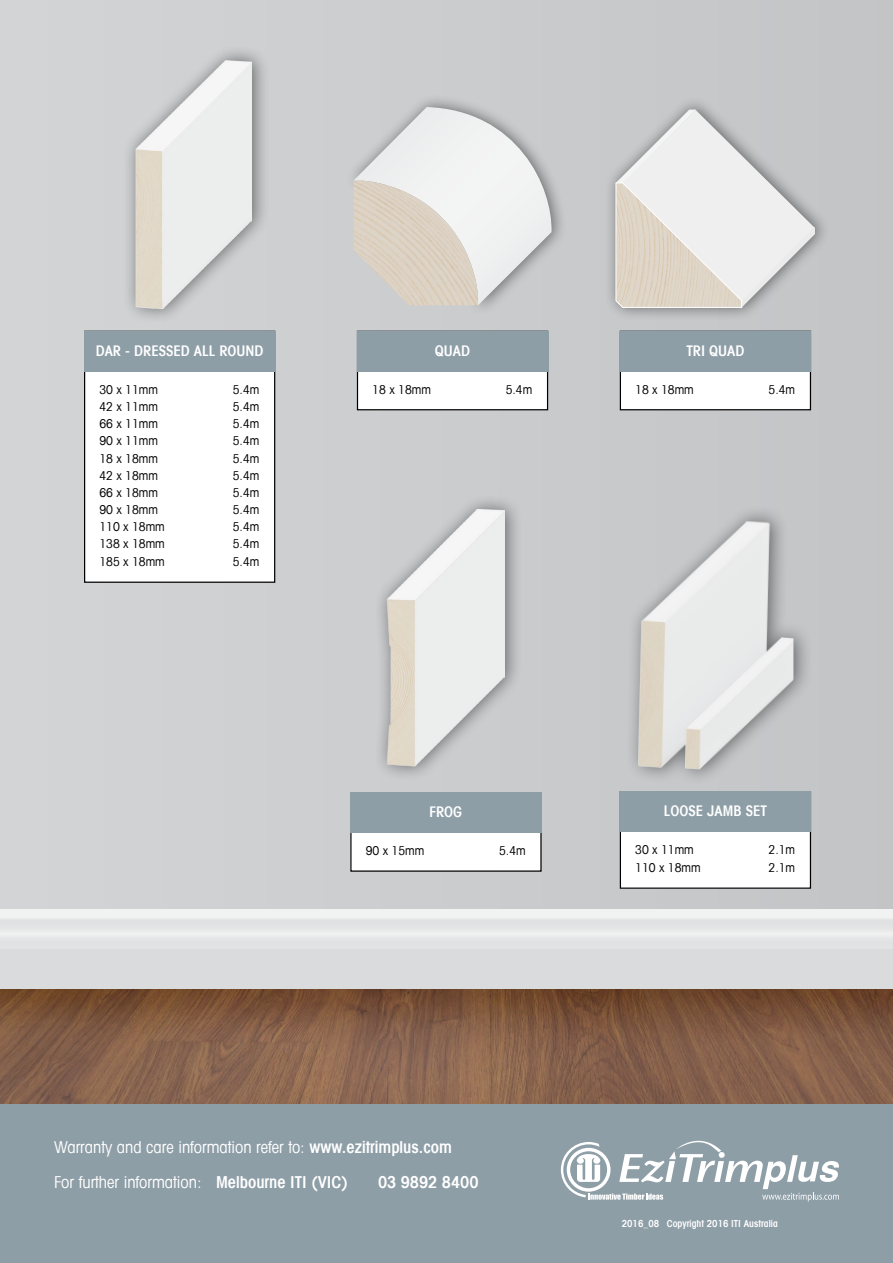
<style>
.page{position:relative;width:893px;height:1263px;background:#fff}
.page>*{position:absolute;margin:0;border:0;box-sizing:border-box;transform-origin:0 0}
.t1{font:condensed 16.5px "Avant Garde LT";color:#fff}
.t2{font:600 condensed 16.5px "Avant Garde LT";color:#fff}
.t3{font:600 condensed 14.7px "Avant Garde LT";color:#fff}
.t4{font:condensed 12.3px "Avant Garde LT";color:#000}
.t5{font:600 condensed 9.75px "Avant Garde LT";color:#fff}
.s1{font-weight:600}
</style>
<div class="page">
<img style="left:0;top:989px;width:893px;height:116px">
<div style="left:0;top:0;width:893px;height:908px;background:#ccced0"></div>
<div style="left:0;top:946px;width:893px;height:43px;background:#dadbdc"></div>
<div style="left:0;top:910px;width:893px;height:38px;background:linear-gradient(to right,#e7e8e9,#e7e8e9)"></div>
<div style="left:0;top:1105px;width:893px;height:158px;background:#8e9ea7"></div>
<svg style="left:561px;top:1140px;width:278px;height:61px"></svg>
<div style="left:357px;top:331px;width:191px;height:79px;background:#fff"></div>
<div style="left:357px;top:331px;width:191px;height:79px;border:1px solid #000"></div>
<div style="left:357px;top:331px;width:191px;height:40px;background:#8e9ea7"></div>
<div style="left:351px;top:793px;width:190px;height:78px;background:#fff"></div>
<div style="left:350px;top:792px;width:192px;height:80px;border:1px solid #000"></div>
<div style="left:350px;top:792px;width:192px;height:41px;background:#8e9ea7"></div>
<div style="left:620px;top:331px;width:190px;height:79px;background:#fff"></div>
<div style="left:620px;top:331px;width:191px;height:79px;border:1px solid #000"></div>
<div style="left:620px;top:331px;width:191px;height:40px;background:#8e9ea7"></div>
<div style="left:85px;top:331px;width:190px;height:251px;background:#fff"></div>
<div style="left:84px;top:331px;width:191px;height:252px;border:1px solid #000"></div>
<div style="left:84px;top:331px;width:191px;height:40px;background:#8e9ea7"></div>
<div style="left:604px;top:96px;width:227px;height:226px;background:#000;opacity:.5"></div>
<svg style="left:616px;top:110px;width:199px;height:198px"></svg>
<div style="left:122px;top:45px;width:148px;height:279px;background:#000;opacity:.5"></div>
<img style="left:122px;top:61px;width:130px;height:251px">
<div style="left:374px;top:494px;width:149px;height:287px;background:#000;opacity:.5"></div>
<img style="left:380px;top:510px;width:125px;height:257px">
<svg style="left:353px;top:107px;width:200px;height:198px"></svg>
<img style="left:354px;top:181px;width:124px;height:124px">
<div style="left:620px;top:792px;width:190px;height:96px;background:#fff"></div>
<div style="left:620px;top:791px;width:191px;height:98px;border:1px solid #000"></div>
<div style="left:620px;top:791px;width:191px;height:41px;background:#8e9ea7"></div>
<div style="left:624px;top:505px;width:189px;height:281px;background:#000;opacity:.5"></div>
<img style="left:637px;top:521px;width:156px;height:254px">
<p class="t3" style="left:96px;top:341px;width:169px">DAR - DRESSED ALL ROUND</p>
<p class="t4" style="left:99px;top:382px;width:60px">30 x 11mm</p>
<p class="t4" style="left:233px;top:382px;width:28px">5.4m</p>
<p class="t4" style="left:99px;top:399px;width:60px">42 x 11mm</p>
<p class="t4" style="left:233px;top:399px;width:28px">5.4m</p>
<p class="t4" style="left:99px;top:416px;width:60px">66 x 11mm</p>
<p class="t4" style="left:233px;top:416px;width:28px">5.4m</p>
<p class="t4" style="left:99px;top:433px;width:60px">90 x 11mm</p>
<p class="t4" style="left:233px;top:433px;width:28px">5.4m</p>
<p class="t4" style="left:99px;top:450px;width:60px">18 x 18mm</p>
<p class="t4" style="left:233px;top:450px;width:28px">5.4m</p>
<p class="t4" style="left:99px;top:468px;width:60px">42 x 18mm</p>
<p class="t4" style="left:233px;top:468px;width:28px">5.4m</p>
<p class="t4" style="left:99px;top:485px;width:60px">66 x 18mm</p>
<p class="t4" style="left:233px;top:485px;width:28px">5.4m</p>
<p class="t4" style="left:99px;top:502px;width:60px">90 x 18mm</p>
<p class="t4" style="left:233px;top:502px;width:28px">5.4m</p>
<p class="t4" style="left:99px;top:519px;width:67px">110 x 18mm</p>
<p class="t4" style="left:233px;top:519px;width:28px">5.4m</p>
<p class="t4" style="left:99px;top:536px;width:67px">138 x 18mm</p>
<p class="t4" style="left:233px;top:536px;width:28px">5.4m</p>
<p class="t4" style="left:99px;top:554px;width:67px">185 x 18mm</p>
<p class="t4" style="left:233px;top:554px;width:28px">5.4m</p>
<p class="t3" style="left:435px;top:341px;width:37px">QUAD</p>
<p class="t4" style="left:372px;top:382px;width:60px">18 x 18mm</p>
<p class="t4" style="left:506px;top:382px;width:28px">5.4m</p>
<p class="t3" style="left:430px;top:802px;width:34px">FROG</p>
<p class="t4" style="left:366px;top:843px;width:60px">90 x 15mm</p>
<p class="t4" style="left:499px;top:843px;width:28px">5.4m</p>
<p class="t3" style="left:686px;top:341px;width:60px">TRI QUAD</p>
<p class="t4" style="left:635px;top:382px;width:60px">18 x 18mm</p>
<p class="t4" style="left:769px;top:382px;width:28px">5.4m</p>
<p class="t3" style="left:664px;top:802px;width:105px">LOOSE JAMB SET</p>
<p class="t4" style="left:635px;top:842px;width:60px">30 x 11mm</p>
<p class="t4" style="left:769px;top:842px;width:28px">2.1m</p>
<p class="t4" style="left:635px;top:859px;width:67px">110 x 18mm</p>
<p class="t4" style="left:769px;top:859px;width:28px">2.1m</p>
<h1 class="t1" style="left:54px;top:1137px;width:399px">Warranty and care information refer to: <span class="s1">www.ezitrimplus.com</span></h1>
<h1 class="t1" style="left:54px;top:1172px;width:296px">For further information: <span class="s1">Melbourne ITI (VIC)</span></h1>
<h1 class="t2" style="left:378px;top:1172px;width:102px">03 9892 8400</h1>
<p class="t5" style="left:622px;top:1217px;width:158px">2016_08 Copyright 2016 ITI Australia</p>
</div>
